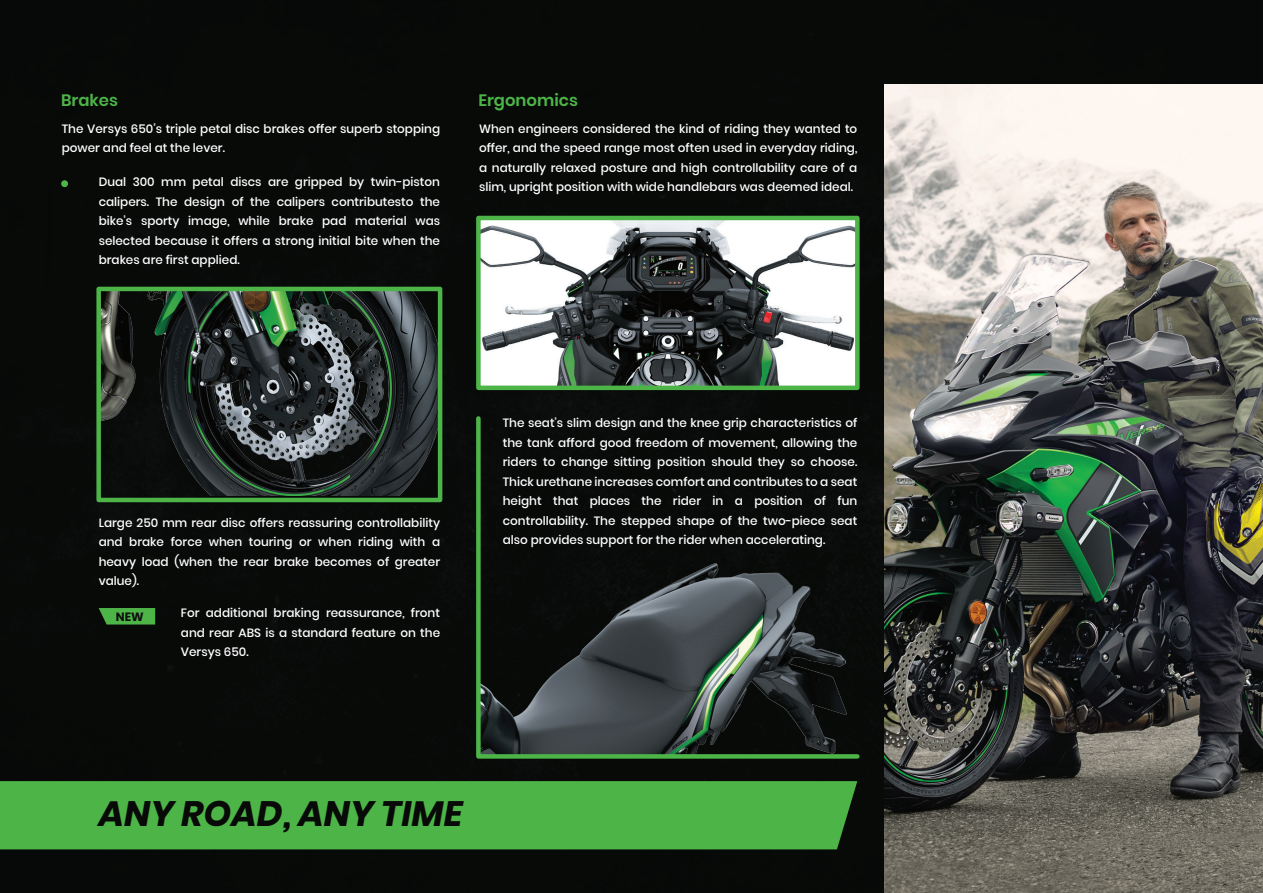
<style>
.page{position:relative;width:1263px;height:893px;background:#080a08}
.page>*{position:absolute;margin:0;border:0;box-sizing:border-box;transform-origin:0 0}
.t1{font:italic 700 35.25px "Poppins";color:#080a08}
.t2{font:600 16.5px "Poppins";color:#4db548}
.t3{font:500 12px/19.5px "Poppins";color:#fff;text-align:justify}
.t4{font:700 12px "Poppins";color:#10110f}
</style>
<div class="page">
<div style="left:61px;top:180px;width:7px;height:7px;background:#4db548;border-radius:50%"></div>
<img style="left:101px;top:292px;width:336px;height:204px">
<img style="left:481px;top:221px;width:373px;height:164px">
<img style="left:884px;top:84px;width:379px;height:809px">
<svg style="left:99px;top:608px;width:56px;height:16px"></svg>
<div style="left:0;top:781px;width:857px;height:68px;background:#4db548"></div>
<div style="left:476px;top:216px;width:383px;height:174px;border:4px solid #4db548"></div>
<svg style="left:474px;top:414px;width:388px;height:347px;background:#1d2421"></svg>
<div style="left:96px;top:287px;width:346px;height:215px;border:4px solid #4db548"></div>
<h2 class="t2" style="left:61px;top:91px;width:58px">Brakes</h2>
<p class="t3" style="left:62px;top:119px;width:380px">The Versys 650’s triple petal disc brakes offer superb stopping power and feel at the lever.</p>
<p class="t3" style="left:99px;top:172px;width:343px">Dual 300 mm petal discs are gripped by twin-piston calipers. The design of the calipers contributesto the bike’s sporty image, while brake pad material was selected because it offers a strong initial bite when the brakes are first applied.</p>
<h2 class="t2" style="left:478px;top:91px;width:101px">Ergonomics</h2>
<p class="t3" style="left:479px;top:119px;width:380px">When engineers considered the kind of riding they wanted to offer, and the speed range most often used in everyday riding, a naturally relaxed posture and high controllability care of a slim, upright position with wide handlebars was deemed ideal.</p>
<p class="t3" style="left:99px;top:513px;width:343px">Large 250 mm rear disc offers reassuring controllability and brake force when touring or when riding with a heavy load (when the rear brake becomes of greater value).</p>
<p class="t3" style="left:181px;top:603px;width:261px">For additional braking reassurance, front and rear ABS is a standard feature on the Versys 650.</p>
<p class="t4" style="left:116px;top:609px;width:30px">NEW</p>
<p class="t3" style="left:503px;top:413px;width:356px">The seat’s slim design and the knee grip characteristics of the tank afford good freedom of movement, allowing the riders to change sitting position should they so choose.<br>Thick urethane increases comfort and contributes to a seat height that places the rider in a position of fun controllability. The stepped shape of the two-piece seat also provides support for the rider when accelerating.</p>
<h1 class="t1" style="left:99px;top:793px;width:366px">ANY ROAD, ANY TIME</h1>
</div>
